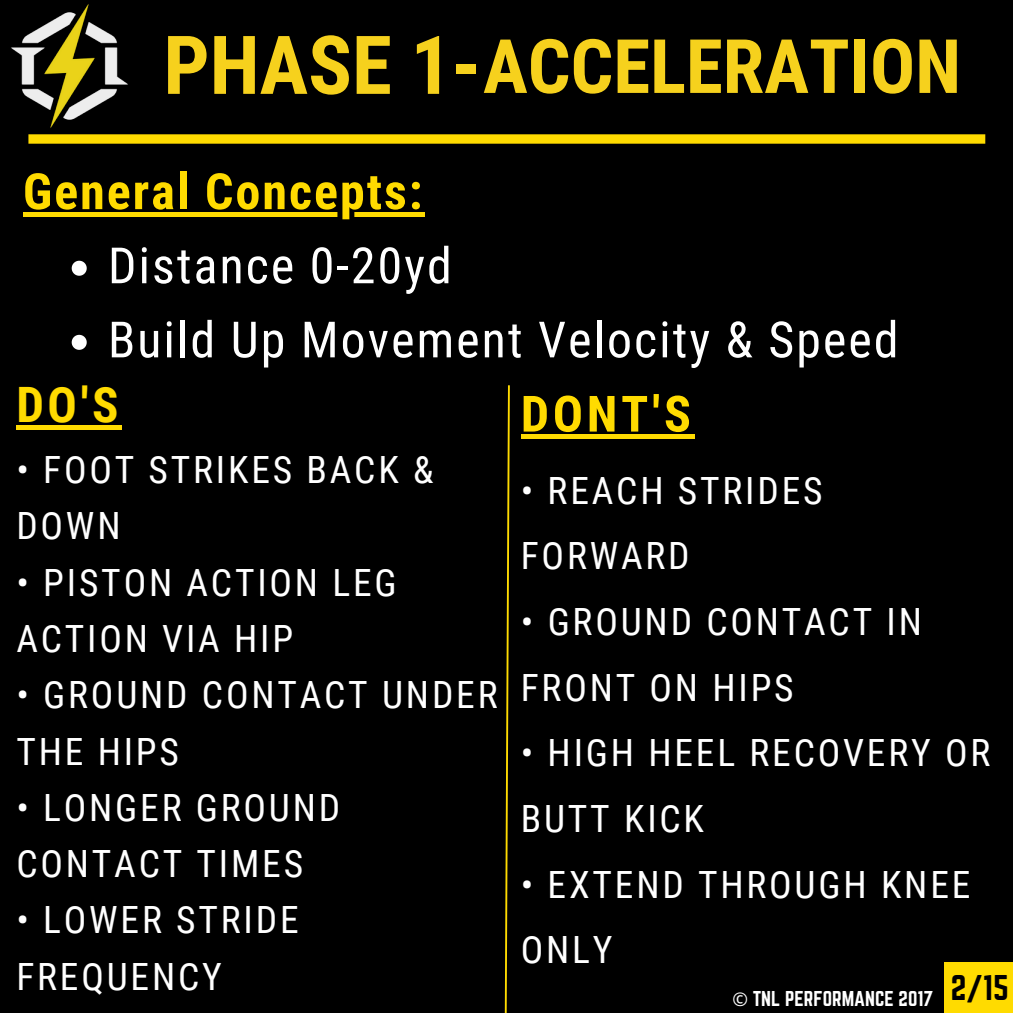
<style>
.page{position:relative;width:1013px;height:1013px;background:#fff}
.page>*{position:absolute;margin:0;border:0;box-sizing:border-box;transform-origin:0 0}
.t1{font:700 75px "Roboto Condensed";color:#f6d11d}
.t2{font:50px "Roboto Condensed";letter-spacing:.04em;color:#fff}
.t3{font:700 50px "Roboto Condensed";letter-spacing:.04em;color:#ffdb00}
.t4{font:700 48.75px "Roboto Condensed";color:#ffdb00}
.t5{font:37.5px/56.2px "Roboto Condensed";letter-spacing:.075em;color:#fff}
.t6{font:31.25px "Norwester";color:#000}
.t7{font:18.75px "Norwester";color:#fff}
.s1{font-size:81.25px}
.s2{font-family:"Noto Sans"}
</style>
<div class="page">
<div style="left:0;top:0;width:1012px;height:1012px;background:#000"></div>
<div style="left:28px;top:134px;width:957px;height:10px;background:#ffdb00"></div>
<div style="left:23px;top:212px;width:401px;height:5px;background:#ffdb00"></div>
<svg style="left:72px;top:261px;width:15px;height:15px"></svg>
<svg style="left:72px;top:335px;width:15px;height:15px"></svg>
<div style="left:944px;top:962px;width:68px;height:50px;background:#ffdb00"></div>
<hr style="left:16px;top:425px;width:106px;height:4px;background:#ffdb00">
<div style="left:521px;top:434px;width:173px;height:5px;background:#ffdb00"></div>
<svg style="left:504px;top:385px;width:6px;height:627px"></svg>
<img style="left:11px;top:4px;width:127px;height:131px">
<h2 class="t1" style="left:163px;top:23px;width:799px"><span class="s1">PHASE 1-</span>ACCELERATION</h2>
<p class="t3" style="left:23px;top:163px;width:401px">General Concepts:</p>
<p class="t2" style="left:108px;top:237px;width:345px">Distance 0-20yd</p>
<h1 class="t2" style="left:108px;top:311px;width:792px">Build Up Movement Velocity &amp; Speed</h1>
<p class="t4" style="left:16px;top:377px;width:104px">DO'S</p>
<p class="t5" style="left:16px;top:442px;width:418px">• FOOT STRIKES BACK &amp;<br>DOWN</p>
<p class="t5" style="left:16px;top:554px;width:382px">• PISTON ACTION LEG<br>ACTION VIA HIP</p>
<p class="t5" style="left:16px;top:667px;width:483px">• GROUND CONTACT UNDER<br>THE HIPS</p>
<p class="t5" style="left:16px;top:779px;width:325px">• LONGER GROUND<br>CONTACT TIMES</p>
<p class="t5" style="left:16px;top:892px;width:284px">• LOWER STRIDE<br>FREQUENCY</p>
<p class="t3" style="left:521px;top:385px;width:172px">DONT'S</p>
<p class="t5" style="left:521px;top:458px;width:303px;line-height:65.6px">• REACH STRIDES<br>FORWARD</p>
<p class="t5" style="left:521px;top:589px;width:402px;line-height:65.6px">• GROUND CONTACT IN<br>FRONT ON HIPS</p>
<p class="t5" style="left:521px;top:720px;width:471px;line-height:65.6px">• HIGH HEEL RECOVERY OR<br>BUTT KICK</p>
<p class="t5" style="left:521px;top:852px;width:451px;line-height:65.6px">• EXTEND THROUGH KNEE<br>ONLY</p>
<h4 class="t7" style="left:732px;top:987px;width:202px"><span class="s2">©</span> TNL PERFORMANCE 2017</h4>
<h1 class="t6" style="left:950px;top:968px;width:59px">2/15</h1>
</div>
